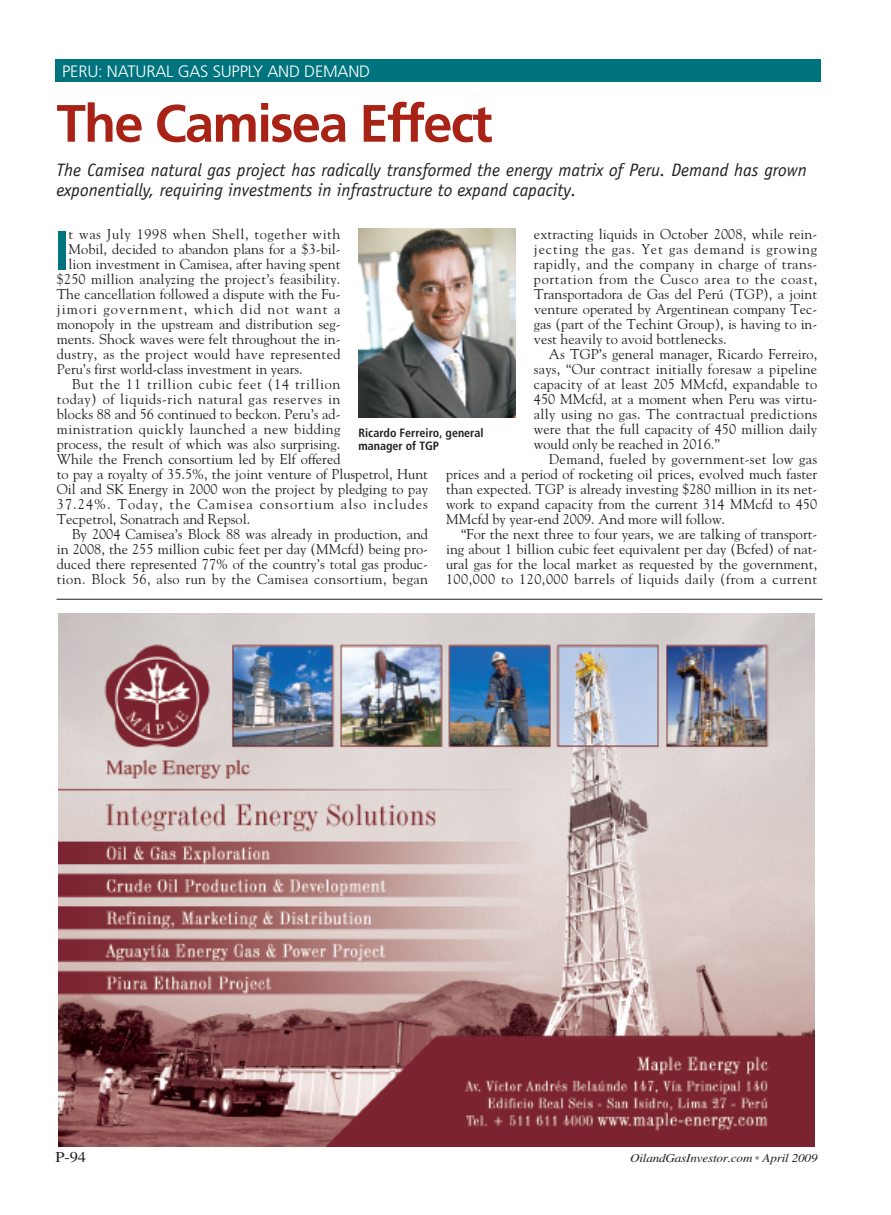
<style>
.page{position:relative;width:891px;height:1215px;background:#fff}
.page>*{position:absolute;margin:0;border:0;box-sizing:border-box;transform-origin:0 0}
.t1{font:700 54.45px "Frutiger";color:#00747e}
.t2{font:700 52.5px "Frutiger";letter-spacing:-.035em;color:#a82316}
.t3{font:italic 18px/19.5px "Officina Sans";color:#231f20}
.t4{font:300 16.5px "Frutiger";letter-spacing:-.01em;color:#fff}
.t5{font:15px "Times";color:#231f20;scale:1.1 1}
.t6{font:14.25px/15px "Goudy";color:#231f20;text-align:justify}
.t7{font:14.25px "Goudy";letter-spacing:.03em;color:#231f20}
.t8{font:14.25px "Goudy";letter-spacing:.075em;color:#231f20}
.t9{font:14.25px "Goudy";letter-spacing:.04em;color:#231f20}
.t10{font:14.25px "Goudy";letter-spacing:.025em;color:#231f20}
.t11{font:14.25px "Goudy";letter-spacing:.05em;color:#231f20}
.t12{font:700 condensed 12px/13.5px "Frutiger";color:#231f20}
.t13{font:italic 12px "Times";letter-spacing:-.015em;color:#231f20;scale:1.1 1}
.s1{font-family:"Universal Newswith Comm Pi";font-style:normal;color:#939598}
</style>
<div class="page">
<div style="left:55px;top:59px;width:765px;height:23px;background:#00747e"></div>
<img style="left:358px;top:228px;width:158px;height:190px">
<img style="left:58px;top:614px;width:757px;height:533px">
<hr style="left:57px;top:599px;width:765px;height:1px;background:#231f20">
<p class="t4" style="left:62px;top:65px;width:310px">PERU: NATURAL GAS SUPPLY AND DEMAND</p>
<h2 class="t2" style="left:57px;top:102px;width:438px">The Camisea Effect</h2>
<p class="t3" style="left:57px;top:162px;width:752px">The Camisea natural gas project has radically transformed the energy matrix of Peru. Demand has grown exponentially, requiring investments in infrastructure to expand capacity.</p>
<p class="t6" style="left:534px;top:226px;width:285px">extracting liquids in October 2008, while rein&shy;jecting the gas. Yet gas demand is growing rapidly, and the company in charge of trans&shy;portation from the Cusco area to the coast, Transportadora de Gas del Perú (TGP), a joint venture operated by Argentinean company Tec&shy;gas (part of the Techint Group), is having to in&shy;vest heavily to avoid bottlenecks.</p>
<p class="t6" style="left:534px;top:346px;width:285px;text-indent:15px">As TGP’s general manager, Ricardo Ferreiro, says, “Our contract initially foresaw a pipeline capacity of at least 205 MMcfd, expandable to 450 MMcfd, at a moment when Peru was virtu&shy;ally using no gas. The contractual predictions were that the full capacity of 450 million daily would only be reached in 2016.”</p>
<p class="t6" style="left:446px;top:451px;width:373px;text-indent:103px">Demand, fueled by government-set low gas prices and a period of rocketing oil prices, evolved much faster than expected. TGP is already investing $280 million in its net&shy;work to expand capacity from the current 314 MMcfd to 450<br>MMcfd by year-end 2009. And more will follow.</p>
<p class="t6" style="left:446px;top:526px;width:373px;text-indent:15px">“For the next three to four years, we are talking of transport&shy;ing about 1 billion cubic feet equivalent per day (Bcfed) of nat&shy;ural gas for the local market as requested by the government, 100,000 to 120,000 barrels of liquids daily (from a current</p>
<h1 class="t1" style="left:54px;top:228px;width:17px">I</h1>
<p class="t9" style="left:69px;top:226px;width:273px">t was July 1998 when Shell, together with</p>
<p class="t6" style="left:69px;top:242px;width:273px">Mobil, decided to abandon plans for a $3-bil-</p>
<p class="t6" style="left:69px;top:257px;width:273px">lion investment in Camisea, after having spent</p>
<p class="t6" style="left:57px;top:272px;width:285px">$250 million analyzing the project’s feasibility.</p>
<p class="t6" style="left:57px;top:287px;width:285px">The cancellation followed a dispute with the Fu-</p>
<p class="t8" style="left:57px;top:301px;width:285px">jimori government, which did not want a</p>
<p class="t6" style="left:57px;top:317px;width:285px">monopoly in the upstream and distribution seg-</p>
<p class="t6" style="left:57px;top:332px;width:285px">ments. Shock waves were felt throughout the in-</p>
<p class="t10" style="left:57px;top:346px;width:285px">dustry, as the project would have represented</p>
<p class="t6" style="left:57px;top:362px;width:248px">Peru’s first world-class investment in years.</p>
<p class="t11" style="left:72px;top:376px;width:270px">But the 11 trillion cubic feet (14 trillion</p>
<p class="t9" style="left:57px;top:391px;width:285px">today) of liquids-rich natural gas reserves in</p>
<p class="t6" style="left:57px;top:407px;width:285px">blocks 88 and 56 continued to beckon. Peru’s ad-</p>
<p class="t7" style="left:57px;top:421px;width:285px">ministration quickly launched a new bidding</p>
<p class="t6" style="left:57px;top:437px;width:285px">process, the result of which was also surprising.</p>
<p class="t6" style="left:57px;top:452px;width:285px">While the French consortium led by Elf offered</p>
<p class="t6" style="left:57px;top:467px;width:373px">to pay a royalty of 35.5%, the joint venture of Pluspetrol, Hunt</p>
<p class="t6" style="left:57px;top:482px;width:373px">Oil and SK Energy in 2000 won the project by pledging to pay</p>
<p class="t8" style="left:57px;top:496px;width:373px">37.24%. Today, the Camisea consortium also includes</p>
<p class="t6" style="left:57px;top:512px;width:195px">Tecpetrol, Sonatrach and Repsol.</p>
<p class="t6" style="left:72px;top:527px;width:358px">By 2004 Camisea’s Block 88 was already in production, and</p>
<p class="t6" style="left:57px;top:542px;width:373px">in 2008, the 255 million cubic feet per day (MMcfd) being pro-</p>
<p class="t6" style="left:57px;top:557px;width:373px">duced there represented 77% of the country’s total gas produc-</p>
<p class="t7" style="left:57px;top:571px;width:373px">tion. Block 56, also run by the Camisea consortium, began</p>
<p class="t12" style="left:358px;top:427px;width:127px">Ricardo Ferreiro, general manager of TGP</p>
<p class="t5" style="left:56px;top:1151px;width:29px">P-94</p>
<p class="t13" style="left:630px;top:1154px;width:172px">OilandGasInvestor.com <span class="s1">▪</span> April 2009</p>
</div>
